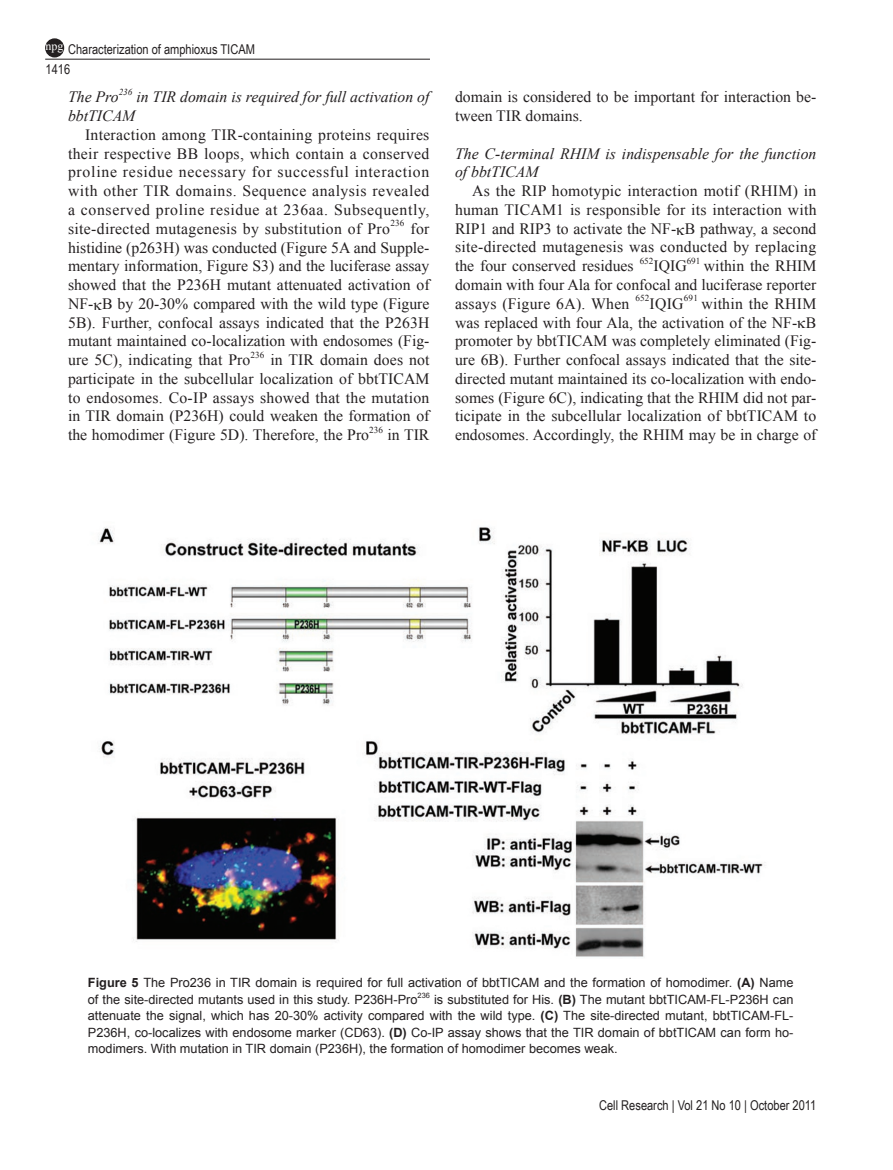
<style>
.page{position:relative;width:893px;height:1170px;background:#fff}
.page>*{position:absolute;margin:0;border:0;box-sizing:border-box;transform-origin:0 0}
.t1{font:15.75px/18.8px "Times New Roman PSMT2";letter-spacing:.005em;color:#231f20;text-align:justify}
.t2{font:15.75px "Times New Roman";color:#231f20}
.t3{font:italic 15.75px/18.8px "Times New Roman";color:#231f20}
.t4{font:15.75px "Times New Roman";letter-spacing:.02em;color:#231f20}
.t5{font:13.5px/19.8px "Arial Narrow";color:#231f20}
.t6{font:12.75px/16.5px "Arial";color:#231f20}
.t7{font:12px "Times New Roman PSMT2";color:#fff}
.t8{font:9.15px "Times New Roman PSMT2";letter-spacing:.01em;color:#231f20}
.t9{font:italic 9.15px "Times New Roman";color:#231f20}
.t10{font:7.5px "Arial";color:#231f20}
.s1{font-family:"Times New Roman PSMT2"}
.s2{font-family:"Times New Roman"}
.s3{font-weight:700}
</style>
<div class="page">
<hr style="left:45px;top:59px;width:385px;height:1px;background:#231f20">
<div style="left:46px;top:39px;width:17px;height:18px;background:#231f20;border-radius:50%"></div>
<div style="left:45px;top:38px;width:19px;height:19px;border:2px solid #231f20;border-radius:50%"></div>
<img style="left:98px;top:527px;width:667px;height:430px">
<p class="t5" style="left:46px;top:39px;width:211px;text-indent:23px">Characterization of amphioxus TICAM<br>1416</p>
<p class="t7" style="left:46px;top:38px;width:19px">npg</p>
<p class="t3" style="left:68px;top:87px;width:52px">The Pro</p>
<p class="t9" style="left:119px;top:86px;width:15px">236</p>
<p class="t3" style="left:136px;top:87px;width:295px">in TIR domain is required for full activation of</p>
<p class="t3" style="left:68px;top:106px;width:69px">bbtTICAM</p>
<p class="t1" style="left:85px;top:125px;width:346px">Interaction among TIR-containing proteins requires</p>
<p class="t4" style="left:68px;top:143px;width:363px">their respective BB loops, which contain a conserved</p>
<p class="t1" style="left:68px;top:162px;width:363px">proline residue necessary for successful interaction with other TIR domains. Sequence analysis revealed a conserved proline residue at 236aa. Subsequently, site-directed mutagenesis by substitution of Pro</p>
<p class="t8" style="left:390px;top:217px;width:16px">236</p>
<p class="t1" style="left:68px;top:219px;width:363px;text-indent:342px">for histidine (p263H) was conducted (Figure 5A and Supple&shy;mentary information, Figure S3) and the luciferase assay showed that the P236H mutant attenuated activation of</p>
<p class="t2" style="left:68px;top:293px;width:363px">NF- B by 20-30% compared with the wild type (<span class="s1">Figure</span></p>
<p class="t1" style="left:68px;top:312px;width:363px"><span class="s2">5B</span>). Further, confocal assays indicated that the P263H</p>
<p class="t2" style="left:68px;top:330px;width:363px">mutant maintained co-localization with endosomes (<span class="s1">Fig-</span></p>
<p class="t1" style="left:68px;top:350px;width:184px">ure 5C), indicating that Pro</p>
<p class="t8" style="left:251px;top:348px;width:15px">236</p>
<p class="t1" style="left:270px;top:350px;width:161px">in TIR domain does not</p>
<p class="t2" style="left:68px;top:368px;width:363px">participate in the subcellular localization of bbtTICAM</p>
<p class="t1" style="left:68px;top:387px;width:363px">to endosomes. Co-IP assays showed that the mutation in TIR domain (P236H) could weaken the formation of the homodimer (Figure 5D). Therefore, the Pro</p>
<p class="t8" style="left:369px;top:423px;width:15px">236</p>
<p class="t1" style="left:388px;top:425px;width:43px">in TIR</p>
<p class="t1" style="left:455px;top:88px;width:363px">domain is considered to be important for interaction be&shy;tween TIR domains.</p>
<p class="t3" style="left:455px;top:144px;width:363px">The C-terminal RHIM is indispensable for the function of bbtTICAM</p>
<p class="t1" style="left:455px;top:181px;width:363px;text-align:right">As the RIP homotypic interaction motif (RHIM) in human TICAM1 is responsible for its interaction with</p>
<p class="t2" style="left:455px;top:218px;width:363px">RIP1 and RIP3 to activate the NF- B pathway, a second</p>
<p class="t1" style="left:455px;top:237px;width:363px">site-directed mutagenesis was conducted by replacing the four conserved residues</p>
<p class="t8" style="left:640px;top:255px;width:15px">652</p>
<p class="t2" style="left:653px;top:255px;width:35px">IQIG</p>
<p class="t8" style="left:687px;top:255px;width:15px">691</p>
<p class="t1" style="left:455px;top:256px;width:363px;text-indent:249px">within the RHIM domain with four Ala for confocal and luciferase reporter assays (Figure 6A<span class="s2">). When</span></p>
<p class="t8" style="left:635px;top:292px;width:16px">652</p>
<p class="t2" style="left:650px;top:293px;width:36px">IQIG</p>
<p class="t8" style="left:684px;top:292px;width:16px">691</p>
<p class="t1" style="left:701px;top:294px;width:116px">within the RHIM</p>
<p class="t2" style="left:455px;top:312px;width:363px">was replaced with four Ala, the activation of the NF- B</p>
<p class="t1" style="left:455px;top:331px;width:363px">promoter by bbtTICAM was completely eliminated (Fig&shy;<span class="s2">ure 6B</span>). Further confocal assays indicated that the site-</p>
<p class="t2" style="left:455px;top:368px;width:363px">directed mutant maintained its co-localization with endo<span class="s1">-</span></p>
<p class="t1" style="left:455px;top:387px;width:363px">somes (Figure 6C), indicating that the RHIM did not par-</p>
<p class="t2" style="left:455px;top:405px;width:363px">ticipate in the subcellular localization of bbtTICAM to</p>
<p class="t1" style="left:455px;top:425px;width:363px">endosomes. Accordingly, the RHIM may be in charge of</p>
<p class="t6" style="left:88px;top:974px;width:707px"><span class="s3">Figure 5</span> The Pro236 in TIR domain is required for full activation of bbtTICAM and the formation of homodimer. <span class="s3">(A)</span> Name of the site-directed mutants used in this study. P236H-Pro</p>
<p class="t10" style="left:418px;top:989px;width:14px">236</p>
<p class="t6" style="left:88px;top:990px;width:707px;text-align:justify;text-indent:346px">is substituted for His. <span class="s3">(B)</span> The mutant bbtTICAM-FL-P236H can attenuate the signal, which has 20-30% activity compared with the wild type. <span class="s3">(C)</span> The site-directed mutant, bbtTICAM-FL-P236H, co-localizes with endosome marker (CD63). <span class="s3">(D)</span> Co-IP assay shows that the TIR domain of bbtTICAM can form ho&shy;modimers. With mutation in TIR domain (P236H), the formation of homodimer becomes weak.</p>
<p class="t5" style="left:599px;top:1094px;width:219px">Cell Research | Vol 21 No 10 | October 2011</p>
</div>
